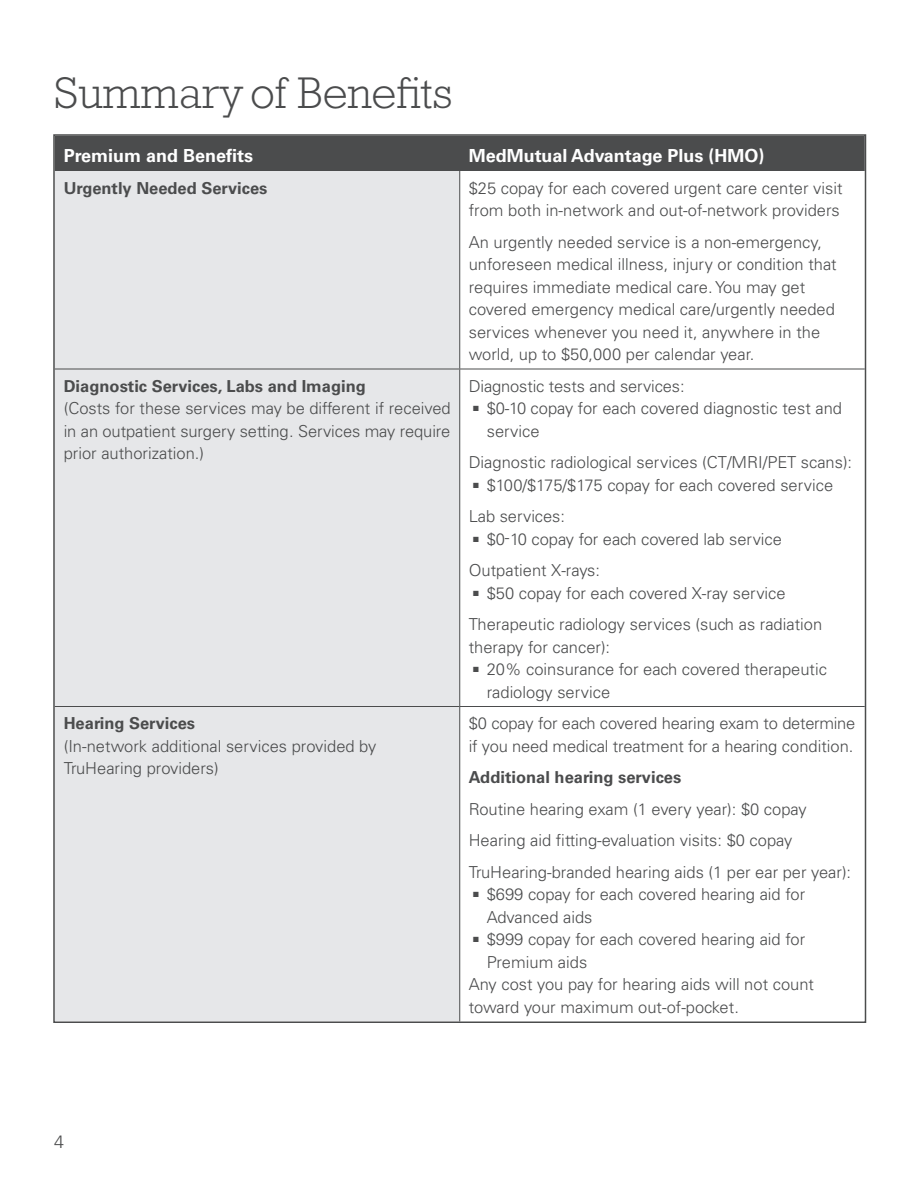
<style>
.page{position:relative;width:918px;height:1188px;background:#fff}
.page>*{position:absolute;margin:0;border:0;box-sizing:border-box;transform-origin:0 0}
.t1{font:300 45px "Rockwell Std";color:#4b4c4d}
.t2{font:700 18px "Univers LT Std";color:#fff}
.t3{font:300 18px "Univers LT Std";color:#4b4c4d}
.t4{font:300 16.5px/22.5px "Univers LT Std";color:#4b4c4d}
.t5{font:700 16.5px "Univers LT Std";color:#4b4c4d}
</style>
<div class="page">
<div style="left:56px;top:137px;width:807px;height:34px;background:#4b4c4d"></div>
<div style="left:56px;top:171px;width:403px;height:849px;background:#e6e7e9"></div>
<hr style="left:459px;top:171px;width:1px;height:198px;background:#4b4c4d">
<hr style="left:459px;top:369px;width:1px;height:337px;background:#4b4c4d">
<hr style="left:55px;top:706px;width:405px;height:1px;background:#4b4c4d">
<hr style="left:460px;top:706px;width:405px;height:1px;background:#4b4c4d">
<hr style="left:459px;top:707px;width:1px;height:315px;background:#4b4c4d">
<hr style="left:55px;top:369px;width:405px;height:1px;background:#4b4c4d">
<hr style="left:460px;top:369px;width:405px;height:1px;background:#4b4c4d">
<h1 class="t1" style="left:54px;top:67px;width:400px">Summary of Benefits</h1>
<p class="t2" style="left:64px;top:145px;width:191px">Premium and Benefits</p>
<p class="t2" style="left:469px;top:145px;width:297px">MedMutual Advantage Plus (HMO)</p>
<p class="t5" style="left:64px;top:178px;width:205px">Urgently Needed Services</p>
<p class="t4" style="left:469px;top:176px;width:375px">$25 copay for each covered urgent care center visit from both in-network and out-of-network providers</p>
<p class="t4" style="left:469px;top:230px;width:370px">An urgently needed service is a non-emergency, unforeseen medical illness, injury or condition that requires immediate medical care. You may get covered emergency medical care/urgently needed services whenever you need it, anywhere in the world, up to $50,000 per calendar year.</p>
<p class="t5" style="left:64px;top:376px;width:304px">Diagnostic Services, Labs and Imaging</p>
<p class="t4" style="left:64px;top:397px;width:389px;text-align:justify">(Costs for these services may be different if received in an outpatient surgery setting. Services may require prior authorization.)</p>
<p class="t4" style="left:469px;top:374px;width:217px">Diagnostic tests and services:</p>
<p class="t4" style="left:487px;top:397px;width:357px;text-indent:-14px">■ $0-10 copay for each covered diagnostic test and service</p>
<p class="t4" style="left:469px;top:451px;width:385px">Diagnostic radiological services (CT/MRI/PET scans):</p>
<p class="t4" style="left:473px;top:473px;width:362px">■ $100/$175/$175 copay for each covered service</p>
<p class="t4" style="left:469px;top:505px;width:98px">Lab services:</p>
<p class="t4" style="left:473px;top:527px;width:310px">■ $0-10 copay for each covered lab service</p>
<p class="t4" style="left:469px;top:559px;width:133px">Outpatient X-rays:</p>
<p class="t4" style="left:473px;top:581px;width:314px">■ $50 copay for each covered X-ray service</p>
<p class="t4" style="left:469px;top:613px;width:355px">Therapeutic radiology services (such as radiation therapy for cancer):</p>
<p class="t4" style="left:487px;top:658px;width:342px;text-indent:-14px">■ 20% coinsurance for each covered therapeutic radiology service</p>
<p class="t5" style="left:64px;top:714px;width:133px">Hearing Services</p>
<p class="t4" style="left:64px;top:734px;width:314px">(In-network additional services provided by<br>TruHearing providers)</p>
<p class="t3" style="left:54px;top:1130px;width:12px">4</p>
<p class="t4" style="left:469px;top:712px;width:388px">$0 copay for each covered hearing exam to determine if you need medical treatment for a hearing condition.</p>
<p class="t5" style="left:469px;top:768px;width:214px">Additional hearing services</p>
<p class="t4" style="left:469px;top:797px;width:339px">Routine hearing exam (1 every year): $0 copay</p>
<p class="t4" style="left:469px;top:829px;width:325px">Hearing aid fitting-evaluation visits: $0 copay</p>
<p class="t4" style="left:469px;top:860px;width:384px">TruHearing-branded hearing aids (1 per ear per year):</p>
<p class="t4" style="left:487px;top:883px;width:320px;text-indent:-14px">■ $699 copay for each covered hearing aid for<br>Advanced aids</p>
<p class="t4" style="left:487px;top:928px;width:320px;text-indent:-14px">■ $999 copay for each covered hearing aid for<br>Premium aids</p>
<p class="t4" style="left:469px;top:973px;width:347px">Any cost you pay for hearing aids will not count toward your maximum out-of-pocket.</p>
</div>
